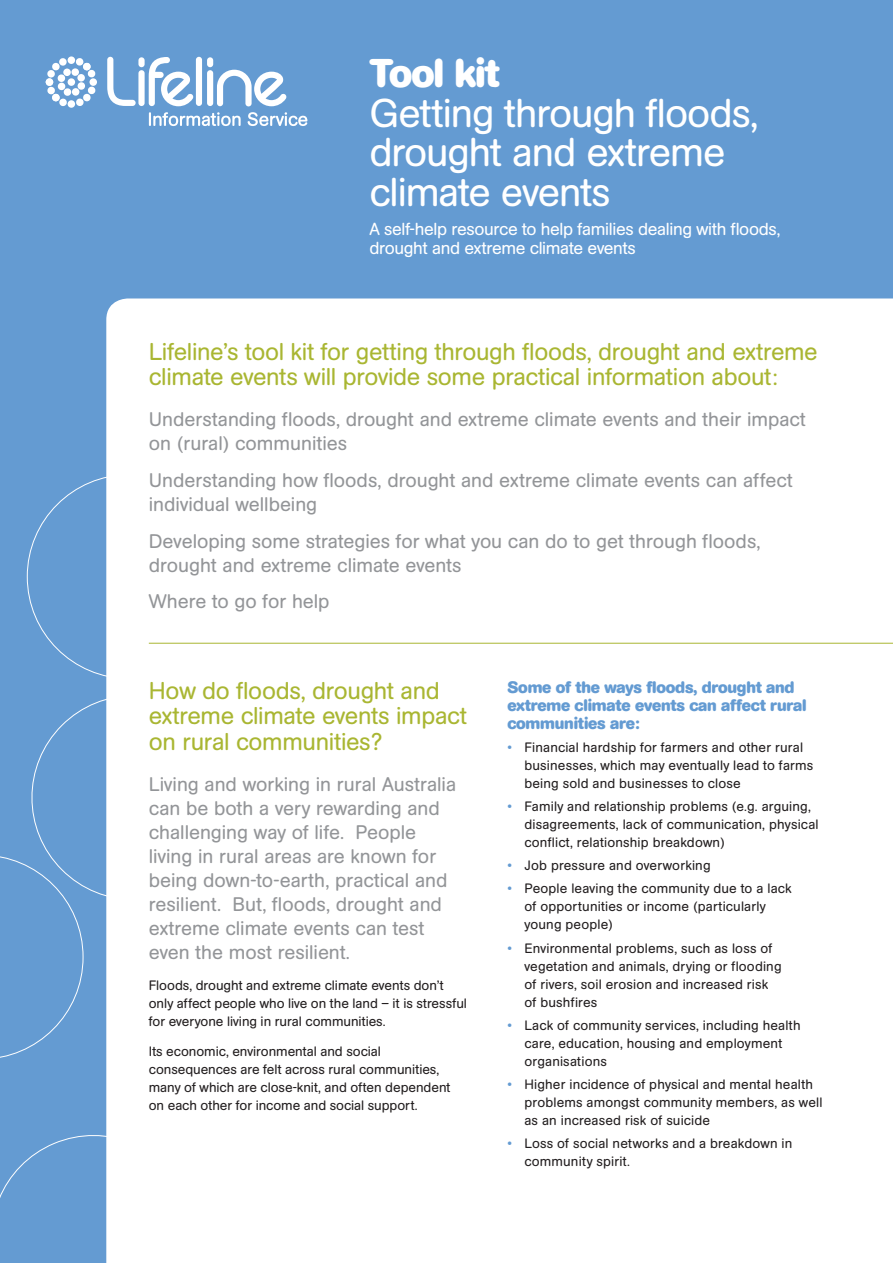
<style>
.page{position:relative;width:893px;height:1263px;background:#649bd2}
.page>*{position:absolute;margin:0;border:0;box-sizing:border-box;transform-origin:0 0}
.main_head{font:39.75px/39.8px "AG Book Rounded";letter-spacing:-.025em;color:#fff}
.heading_1{font:700 39.75px "AG Book Rounded";letter-spacing:-.025em;color:#fff}
.heading_1-2{font:24px/25.5px "AG Book Rounded";letter-spacing:-.015em;color:#a9b632}
.pullout{font:19.5px/24px "AG Book Rounded";color:#939598}
.main_head-2{font:17.25px/19.5px "AG Book Rounded";letter-spacing:-.02em;color:#fff}
.Bullet_header_1{font:700 16.5px/18px "AG Book Rounded";letter-spacing:-.01em;color:#649bd2}
.bullets{font:13.5px/18px "AG Book Rounded";letter-spacing:.01em;color:#231f20}
.body{font:13.5px/18px "AG Book Rounded";letter-spacing:-.005em;color:#231f20}
.s1{color:#649bd2}
</style>
<div class="page">
<div style="left:130px;top:298px;width:763px;height:965px;background:#fff"></div>
<svg style="left:0;top:298px;width:130px;height:965px"></svg>
<svg style="left:107px;top:57px;width:29px;height:49px"></svg>
<div style="left:138px;top:70px;width:7px;height:36px;background:#fff;border-radius:3px"></div>
<div style="left:196px;top:57px;width:6px;height:49px;background:#fff;border-radius:3px"></div>
<svg style="left:217px;top:70px;width:70px;height:36px"></svg>
<svg style="left:149px;top:57px;width:45px;height:49px"></svg>
<div style="left:138px;top:57px;width:7px;height:10px;background:#fff;border-radius:3px"></div>
<div style="left:207px;top:70px;width:6px;height:36px;background:#fff;border-radius:3px"></div>
<div style="left:207px;top:57px;width:6px;height:10px;background:#fff;border-radius:3px"></div>
<div style="left:46px;top:78px;width:7px;height:8px;background:#fff;border-radius:50%"></div>
<svg style="left:47px;top:58px;width:49px;height:49px"></svg>
<svg style="left:149px;top:112px;width:158px;height:14px"></svg>
<hr style="left:149px;top:643px;width:744px;height:1px;background:#a9b632">
<p class="heading_1" style="left:369px;top:50px;width:132px">Tool kit</p>
<p class="main_head" style="left:369px;top:93px;width:391px">Getting through floods, drought and extreme climate events</p>
<p class="main_head-2" style="left:369px;top:219px;width:412px">A self-help resource to help families dealing with floods, drought and extreme climate events</p>
<p class="heading_1-2" style="left:149px;top:339px;width:670px">Lifeline’s tool kit for getting through floods, drought and extreme climate events will provide some practical information about:</p>
<p class="pullout" style="left:149px;top:407px;width:659px">Understanding floods, drought and extreme climate events and their impact on (rural) communities</p>
<p class="pullout" style="left:149px;top:468px;width:645px">Understanding how floods, drought and extreme climate events can affect individual wellbeing</p>
<p class="pullout" style="left:149px;top:529px;width:613px">Developing some strategies for what you can do to get through floods, drought and extreme climate events</p>
<p class="pullout" style="left:149px;top:590px;width:182px">Where to go for help</p>
<p class="heading_1-2" style="left:149px;top:678px;width:320px">How do floods, drought and extreme climate events impact on rural communities?</p>
<p class="pullout" style="left:149px;top:772px;width:309px">Living and working in rural Australia can be both a very rewarding and challenging way of life. People living in rural areas are known for being down-to-earth, practical and resilient. But, floods, drought and extreme climate events can test even the most resilient.</p>
<p class="body" style="left:149px;top:976px;width:320px">Floods, drought and extreme climate events don’t only affect people who live on the land – it is stressful for everyone living in rural communities.</p>
<p class="body" style="left:149px;top:1043px;width:303px">Its economic, environmental and social consequences are felt across rural communities, many of which are close-knit, and often dependent on each other for income and social support.</p>
<p class="Bullet_header_1" style="left:507px;top:679px;width:301px">Some of the ways floods, drought and extreme climate events can affect rural communities are:</p>
<p class="bullets" style="left:524px;top:738px;width:290px;text-indent:-17px"><span class="s1">•</span> Financial hardship for farmers and other rural businesses, which may eventually lead to farms being sold and businesses to close</p>
<p class="bullets" style="left:524px;top:797px;width:296px;text-indent:-17px"><span class="s1">•</span> Family and relationship problems (e.g. arguing, disagreements, lack of communication, physical conflict, relationship breakdown)</p>
<p class="bullets" style="left:507px;top:857px;width:205px"><span class="s1">•</span> Job pressure and overworking</p>
<p class="bullets" style="left:524px;top:880px;width:269px;text-indent:-17px"><span class="s1">•</span> People leaving the community due to a lack of opportunities or income (particularly young people)</p>
<p class="bullets" style="left:524px;top:939px;width:259px;text-indent:-17px"><span class="s1">•</span> Environmental problems, such as loss of vegetation and animals, drying or flooding of rivers, soil erosion and increased risk of bushfires</p>
<p class="bullets" style="left:524px;top:1016px;width:278px;text-indent:-17px"><span class="s1">•</span> Lack of community services, including health care, education, housing and employment organisations</p>
<p class="bullets" style="left:524px;top:1075px;width:299px;text-indent:-17px"><span class="s1">•</span> Higher incidence of physical and mental health problems amongst community members, as well as an increased risk of suicide</p>
<p class="bullets" style="left:524px;top:1134px;width:269px;text-indent:-17px"><span class="s1">•</span> Loss of social networks and a breakdown in community spirit.</p>
</div>
